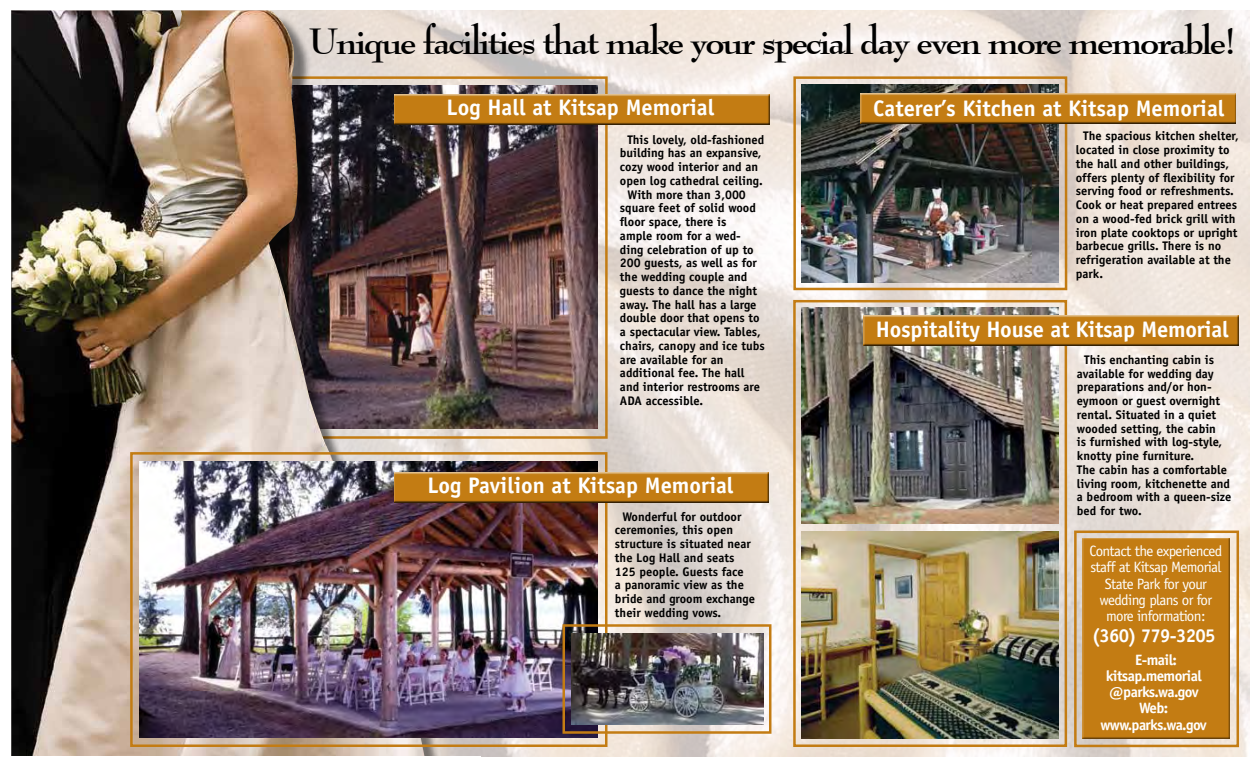
<style>
.page{position:relative;width:1260px;height:765px;background:#fff}
.page>*{position:absolute;margin:0;border:0;box-sizing:border-box;transform-origin:0 0}
.t1{font:700 36.25px "Bernhard Modern BT";letter-spacing:-.06em;color:#000}
.t2{font:700 22.5px "Officina Sans";color:#fff}
.t3{font:700 18.75px "Officina Sans";letter-spacing:-.04em;color:#fff}
.t4{font:15px/16.2px "Officina Sans";letter-spacing:-.04em;color:#fff;text-align:center}
.t5{font:700 15px/16.2px "Officina Sans";letter-spacing:-.04em;color:#fff;text-align:center}
.t6{font:700 12.5px/13.8px "Officina Sans";color:#000}
</style>
<div class="page">
<img style="left:11px;top:10px;width:1238px;height:747px">
<img style="left:442px;top:85px;width:156px;height:344px">
<div style="left:16px;top:15px;width:426px;height:750px;background:#000;opacity:.5"></div>
<img style="left:11px;top:11px;width:414px;height:746px">
<div style="left:130px;top:452px;width:478px;height:295px;border:2px solid #c37c13"></div>
<img style="left:139px;top:462px;width:459px;height:276px">
<div style="left:394px;top:470px;width:375px;height:32px;background:#fff;opacity:.75"></div>
<div style="left:394px;top:471px;width:375px;height:31px;background:#000;opacity:.75"></div>
<div style="left:394px;top:92px;width:376px;height:33px;background:#fff;opacity:.75"></div>
<div style="left:394px;top:93px;width:376px;height:32px;background:#000;opacity:.75"></div>
<div style="left:793px;top:300px;width:274px;height:447px;border:2px solid #c37c13"></div>
<img style="left:802px;top:307px;width:257px;height:216px">
<img style="left:802px;top:531px;width:257px;height:207px">
<div style="left:863px;top:314px;width:376px;height:32px;background:#fff;opacity:.75"></div>
<div style="left:863px;top:315px;width:376px;height:31px;background:#000;opacity:.75"></div>
<div style="left:793px;top:76px;width:274px;height:214px;border:2px solid #c37c13"></div>
<img style="left:802px;top:84px;width:257px;height:198px">
<div style="left:861px;top:91px;width:376px;height:33px;background:#fff;opacity:.75"></div>
<div style="left:861px;top:92px;width:376px;height:32px;background:#000;opacity:.75"></div>
<div style="left:562px;top:624px;width:209px;height:110px;border:2px solid #c37c13"></div>
<img style="left:572px;top:633px;width:191px;height:92px">
<div style="left:1081px;top:537px;width:150px;height:202px;background:#c37c13"></div>
<div style="left:1074px;top:531px;width:165px;height:216px;border:2px solid #c37c13"></div>
<div style="left:0;top:757px;width:480px;height:8px;background:#fff"></div>
<h1 class="t1" style="left:309px;top:18px;width:929px">Unique facilities that make your special day even more memorable!</h1>
<h2 class="t2" style="left:447px;top:94px;width:269px">Log Hall at Kitsap Memorial</h2>
<p class="t6" style="left:627px;top:132px;width:138px">This lovely, old-fashioned</p>
<p class="t6" style="left:620px;top:146px;width:143px">building has an expansive,</p>
<p class="t6" style="left:620px;top:160px;width:140px">cozy wood interior and an</p>
<p class="t6" style="left:620px;top:174px;width:144px">open log cathedral ceiling.</p>
<p class="t6" style="left:627px;top:187px;width:120px">With more than 3,000</p>
<p class="t6" style="left:620px;top:201px;width:137px">square feet of solid wood</p>
<p class="t6" style="left:620px;top:215px;width:108px">floor space, there is</p>
<p class="t6" style="left:620px;top:229px;width:122px">ample room for a wed-</p>
<p class="t6" style="left:620px;top:242px;width:135px">ding celebration of up to</p>
<p class="t6" style="left:620px;top:256px;width:139px">200 guests, as well as for</p>
<p class="t6" style="left:620px;top:270px;width:129px">the wedding couple and</p>
<p class="t6" style="left:620px;top:284px;width:139px">guests to dance the night</p>
<p class="t6" style="left:620px;top:297px;width:138px">away. The hall has a large</p>
<p class="t6" style="left:620px;top:311px;width:141px">double door that opens to</p>
<p class="t6" style="left:620px;top:325px;width:142px">a spectacular view. Tables,</p>
<p class="t6" style="left:620px;top:339px;width:146px">chairs, canopy and ice tubs</p>
<p class="t6" style="left:620px;top:352px;width:105px">are available for an</p>
<p class="t6" style="left:620px;top:366px;width:126px">additional fee. The hall</p>
<p class="t6" style="left:620px;top:380px;width:142px">and interior restrooms are</p>
<p class="t6" style="left:620px;top:394px;width:85px">ADA accessible.</p>
<h2 class="t2" style="left:427px;top:472px;width:308px">Log Pavilion at Kitsap Memorial</h2>
<p class="t6" style="left:615px;top:509px;width:142px;text-indent:7px">Wonderful for outdoor ceremonies, this open structure is situated near the Log Hall and seats<br>125 people. Guests face<br>a panoramic view as the bride and groom exchange their wedding vows.</p>
<h2 class="t2" style="left:873px;top:94px;width:353px">Caterer’s Kitchen at Kitsap Memorial</h2>
<p class="t6" style="left:1076px;top:129px;width:164px;text-indent:7px">The spacious kitchen shelter, located in close proximity to the hall and other buildings, offers plenty of flexibility for serving food or refreshments.<br>Cook or heat prepared entrees on a wood-fed brick grill with iron plate cooktops or upright barbecue grills. There is no refrigeration available at the park.</p>
<h2 class="t2" style="left:876px;top:315px;width:354px">Hospitality House at Kitsap Memorial</h2>
<p class="t6" style="left:1077px;top:353px;width:156px;text-indent:7px">This enchanting cabin is available for wedding day preparations and/or hon&shy;eymoon or guest overnight rental. Situated in a quiet wooded setting, the cabin<br>is furnished with log-style, knotty pine furniture.<br>The cabin has a comfortable living room, kitchenette and a bedroom with a queen-size bed for two.</p>
<p class="t4" style="left:1089px;top:543px;width:134px">Contact the experienced staff at Kitsap Memorial<br>State Park for your wedding plans or for more information:</p>
<p class="t5" style="left:1101px;top:651px;width:108px">E-mail: kitsap.memorial @parks.wa.gov<br>Web: www.parks.wa.gov</p>
<h3 class="t3" style="left:1092px;top:624px;width:125px">(360) 779-3205</h3>
</div>
